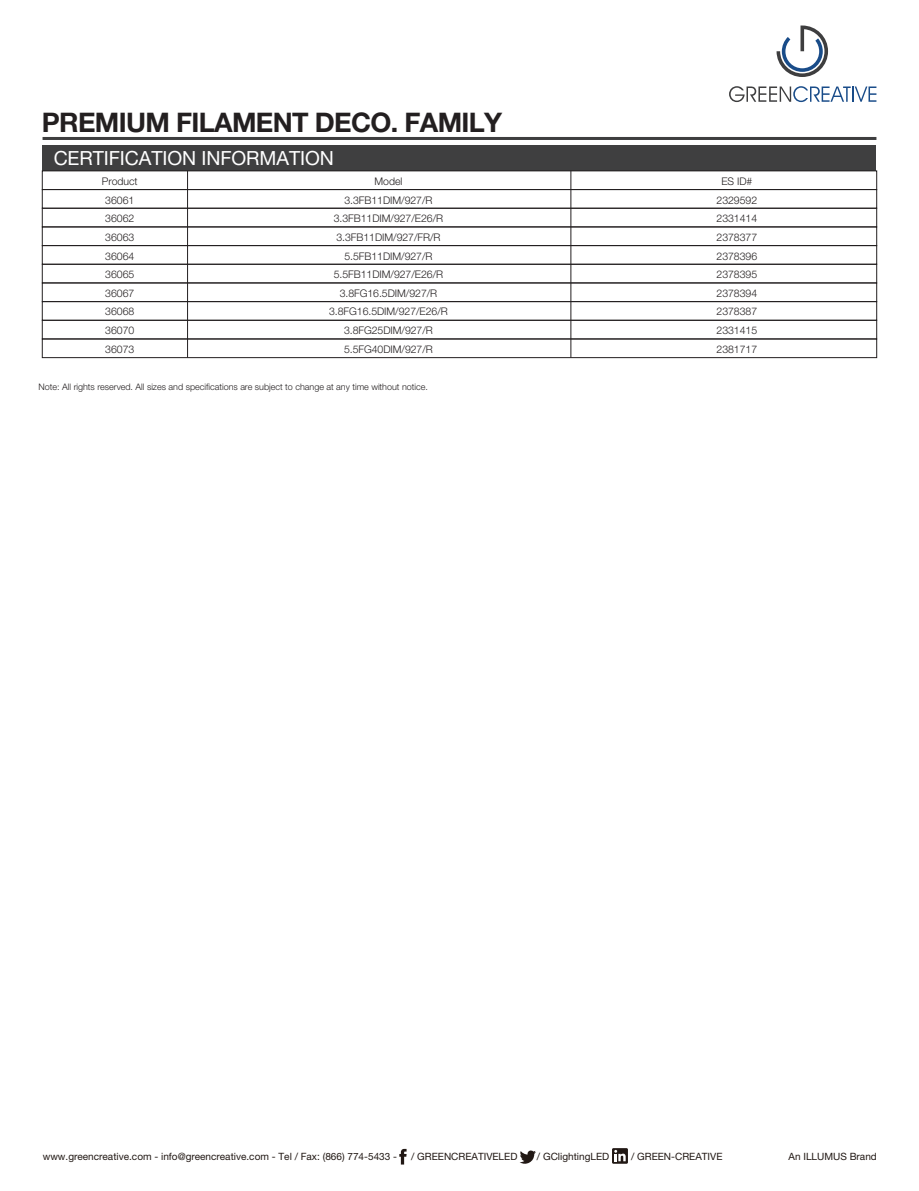
<style>
.page{position:relative;width:919px;height:1191px;background:#fff}
.page>*{position:absolute;margin:0;border:0;box-sizing:border-box;transform-origin:0 0}
.t1{font:700 27px "Helvetica Neue LT Pro";letter-spacing:-.025em;color:#231f20}
.t2{font:19.5px "Helvetica Neue LT Pro";letter-spacing:-.005em;color:#fff}
.t3{font:300 10.5px/18.6px "Helvetica Neue LT Pro";letter-spacing:-.005em;color:#231f20;text-align:center}
.t4{font:10.05px "Helvetica Neue LT Pro";color:#211814}
.t5{font:300 9px "Helvetica Neue LT Pro";color:#231f20}
</style>
<div class="page">
<hr style="left:43px;top:137px;width:833px;height:3px;background:#3e3e3f">
<svg style="left:776px;top:26px;width:52px;height:51px"></svg>
<svg style="left:729px;top:86px;width:147px;height:16px"></svg>
<svg style="left:399px;top:1148px;width:7px;height:16px"></svg>
<svg style="left:520px;top:1150px;width:16px;height:14px"></svg>
<svg style="left:612px;top:1148px;width:16px;height:15px"></svg>
<svg style="left:614px;top:1149px;width:11px;height:12px"></svg>
<div style="left:42px;top:145px;width:834px;height:26px;background:#3f3f40"></div>
<div style="left:42px;top:171px;width:834px;height:19px;border:1px solid #231f20"></div>
<div style="left:42px;top:208px;width:834px;height:19px;border:1px solid #231f20"></div>
<div style="left:42px;top:245px;width:834px;height:19px;border:1px solid #231f20"></div>
<div style="left:42px;top:264px;width:834px;height:19px;border:1px solid #231f20"></div>
<div style="left:42px;top:301px;width:834px;height:19px;border:1px solid #231f20"></div>
<div style="left:42px;top:320px;width:834px;height:19px;border:1px solid #231f20"></div>
<div style="left:42px;top:339px;width:834px;height:19px;border:1px solid #231f20"></div>
<hr style="left:187px;top:171px;width:1px;height:187px;background:#231f20">
<hr style="left:570px;top:171px;width:1px;height:187px;background:#231f20">
<h1 class="t1" style="left:42px;top:105px;width:462px">PREMIUM FILAMENT DECO. FAMILY</h1>
<h2 class="t2" style="left:54px;top:146px;width:282px">CERTIFICATION INFORMATION</h2>
<p class="t3" style="left:102px;top:172px;width:37px">Product<br>36061<br>36062<br>36063<br>36064<br>36065<br>36067<br>36068<br>36070<br>36073</p>
<p class="t3" style="left:329px;top:172px;width:120px">Model<br>3.3FB11DIM/927/R<br>3.3FB11DIM/927/E26/R<br>3.3FB11DIM/927/FR/R<br>5.5FB11DIM/927/R<br>5.5FB11DIM/927/E26/R<br>3.8FG16.5DIM/927/R<br>3.8FG16.5DIM/927/E26/R<br>3.8FG25DIM/927/R<br>5.5FG40DIM/927/R</p>
<p class="t3" style="left:716px;top:172px;width:42px">ES ID#<br>2329592<br>2331414<br>2378377<br>2378396<br>2378395<br>2378394<br>2378387<br>2331415<br>2381717</p>
<p class="t5" style="left:39px;top:381px;width:391px">Note: All rights reserved. All sizes and specifications are subject to change at any time without notice.</p>
<p class="t4" style="left:43px;top:1150px;width:356px">www.greencreative.com - info@greencreative.com - Tel / Fax: (866) 774-5433 -</p>
<p class="t4" style="left:411px;top:1150px;width:108px">/ GREENCREATIVELED</p>
<p class="t4" style="left:537px;top:1150px;width:74px">/ GClightingLED</p>
<p class="t4" style="left:631px;top:1150px;width:93px">/ GREEN-CREATIVE</p>
<p class="t4" style="left:788px;top:1150px;width:90px">An ILLUMUS Brand</p>
</div>
